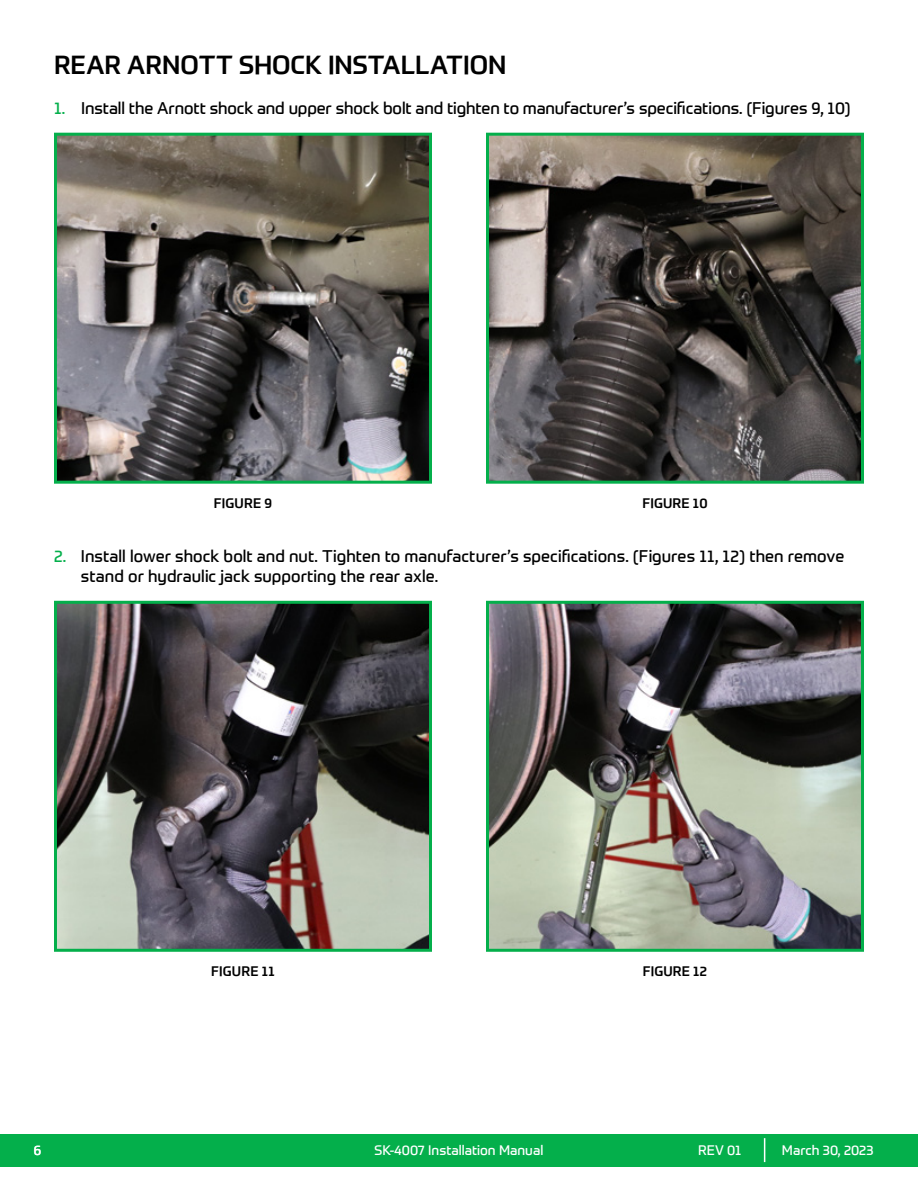
<style>
.page{position:relative;width:918px;height:1188px;background:#fff}
.page>*{position:absolute;margin:0;border:0;box-sizing:border-box;transform-origin:0 0}
.t1{font:500 25.5px "Prometo";color:#000}
.t2{font:16.5px/19.8px "Prometo";color:#000}
.t3{font:13.5px "Prometo";color:#fff}
.t4{font:500 13.5px "Prometo";letter-spacing:.01em;color:#000}
.s1{color:#04af4b}
</style>
<div class="page">
<div style="left:0;top:1134px;width:918px;height:32px;background:#04af4b"></div>
<svg style="left:764px;top:1138px;width:1px;height:24px"></svg>
<img style="left:58px;top:137px;width:370px;height:343px">
<div style="left:54px;top:133px;width:378px;height:351px;border:3px solid #04af4b"></div>
<img style="left:490px;top:137px;width:370px;height:343px">
<div style="left:486px;top:133px;width:378px;height:351px;border:3px solid #04af4b"></div>
<img style="left:58px;top:605px;width:370px;height:343px">
<div style="left:54px;top:601px;width:378px;height:351px;border:3px solid #04af4b"></div>
<img style="left:490px;top:605px;width:370px;height:343px">
<div style="left:486px;top:601px;width:378px;height:351px;border:3px solid #04af4b"></div>
<h1 class="t1" style="left:54px;top:49px;width:454px">REAR ARNOTT SHOCK INSTALLATION</h1>
<p class="t2" style="left:54px;top:98px;width:798px"><span class="s1">1.</span> Install the Arnott shock and upper shock bolt and tighten to manufacturer’s specifications. (Figures 9, 10)</p>
<p class="t4" style="left:214px;top:494px;width:60px">FIGURE 9</p>
<p class="t4" style="left:642px;top:494px;width:67px">FIGURE 10</p>
<p class="t2" style="left:81px;top:546px;width:765px;text-indent:-27px"><span class="s1">2.</span> Install lower shock bolt and nut. Tighten to manufacturer’s specifications. (Figures 11, 12) then remove stand or hydraulic jack supporting the rear axle.</p>
<p class="t4" style="left:211px;top:963px;width:65px">FIGURE 11</p>
<p class="t4" style="left:643px;top:963px;width:66px">FIGURE 12</p>
<p class="t3" style="left:34px;top:1142px;width:9px">6</p>
<p class="t3" style="left:375px;top:1142px;width:170px">SK-4007 Installation Manual</p>
<p class="t3" style="left:698px;top:1142px;width:45px">REV 01</p>
<p class="t3" style="left:782px;top:1142px;width:93px">March 30, 2023</p>
</div>
